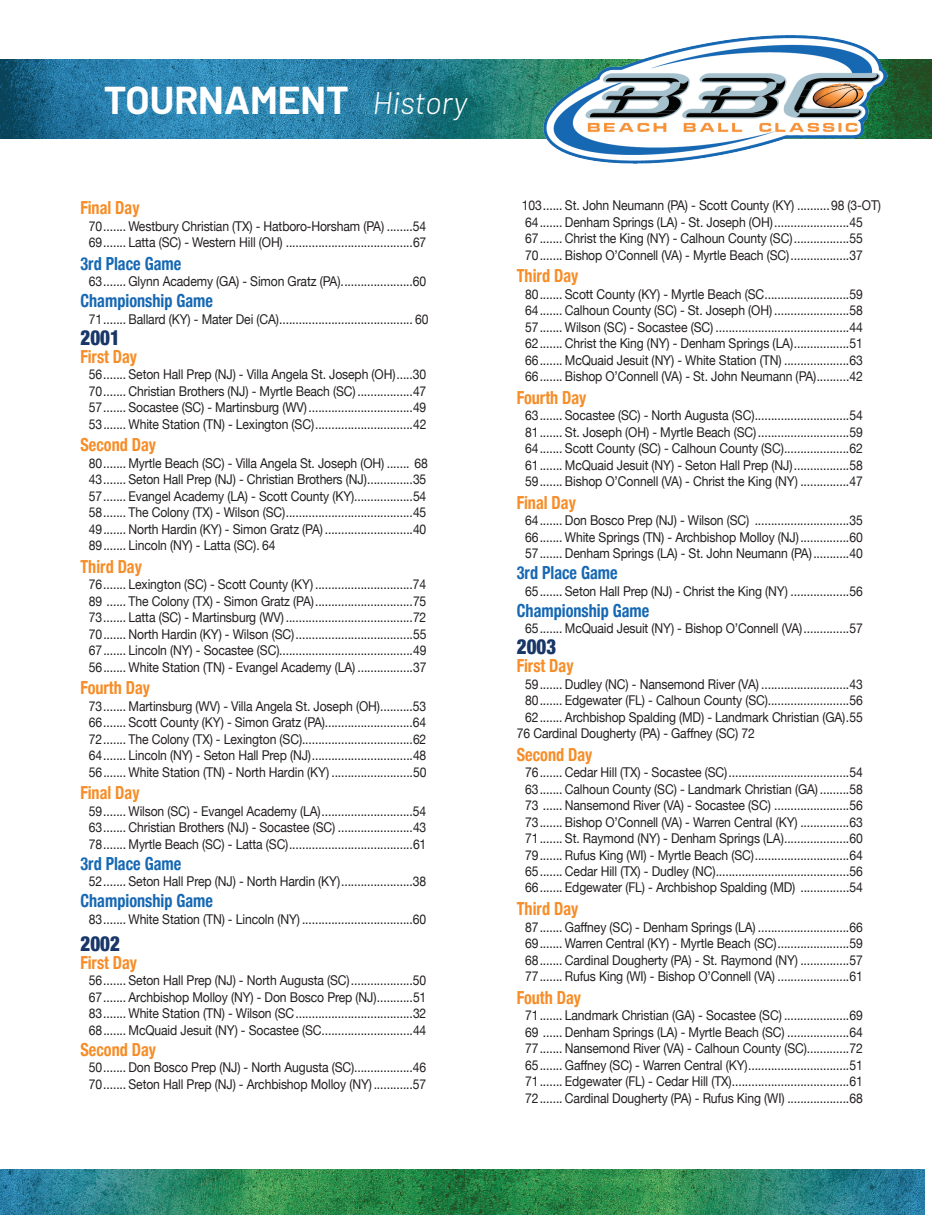
<style>
.page{position:relative;width:932px;height:1215px;background:#fff}
.page>*{position:absolute;margin:0;border:0;box-sizing:border-box;transform-origin:0 0}
.t1{font:700 39px "Barlow";color:#fff}
.t2{font:900 condensed 21px "Helvetica Neue";color:#183667;scale:.9 1}
.t3{font:700 condensed 18px "Helvetica Neue";color:#f68d28;scale:.9 1}
.t4{font:700 condensed 18px "Helvetica Neue";color:#1668b3;scale:.9 1}
.t5{font:13.5px/16.5px "Helvetica Neue";letter-spacing:-.01em;color:#231f20;text-align:justify;scale:.9 1}
.s1{font-weight:300;font-style:italic;font-size:31.5px}
</style>
<div class="page">
<img style="left:0;top:59px;width:932px;height:80px">
<img style="left:538px;top:35px;width:351px;height:129px">
<img style="left:3px;top:1169px;width:461px;height:46px">
<img style="left:464px;top:1169px;width:460px;height:46px">
<h1 class="t1" style="left:104px;top:76px;width:365px">TOURNAMENT <span class="s1">History</span></h1>
<h3 class="t3" style="left:80px;top:193px;width:67px">Final Day</h3>
<p class="t5" style="left:89px;top:219px;width:376px">70....... Westbury Christian (TX) - Hatboro-Horsham (PA) ........54<br>69....... Latta (SC) - Western Hill (OH) .......................................67</p>
<h3 class="t4" style="left:80px;top:249px;width:113px">3rd Place Game</h3>
<p class="t5" style="left:89px;top:274px;width:376px">63....... Glynn Academy (GA) - Simon Gratz (PA)......................60</p>
<h3 class="t4" style="left:80px;top:286px;width:149px">Championship Game</h3>
<p class="t5" style="left:89px;top:312px;width:379px">71....... Ballard (KY) - Mater Dei (CA)......................................... 60</p>
<h2 class="t2" style="left:80px;top:320px;width:45px">2001</h2>
<h3 class="t3" style="left:80px;top:342px;width:64px">First Day</h3>
<p class="t5" style="left:89px;top:367px;width:376px">56....... Seton Hall Prep (NJ) - Villa Angela St. Joseph (OH).....30<br>70....... Christian Brothers (NJ) - Myrtle Beach (SC).................47<br>57....... Socastee (SC) - Martinsburg (WV)................................49<br>53....... White Station (TN) - Lexington (SC)..............................42</p>
<h3 class="t3" style="left:80px;top:430px;width:85px">Second Day</h3>
<p class="t5" style="left:89px;top:456px;width:378px">80....... Myrtle Beach (SC) - Villa Angela St. Joseph (OH) ....... 68<br>43....... Seton Hall Prep (NJ) - Christian Brothers (NJ)..............35<br>57....... Evangel Academy (LA) - Scott County (KY)..................54<br>58....... The Colony (TX) - Wilson (SC).......................................45<br>49....... North Hardin (KY) - Simon Gratz (PA) ...........................40<br>89....... Lincoln (NY) - Latta (SC). 64</p>
<h3 class="t3" style="left:80px;top:552px;width:70px">Third Day</h3>
<p class="t5" style="left:89px;top:577px;width:376px">76....... Lexington (SC) - Scott County (KY) ..............................74<br>89 ...... The Colony (TX) - Simon Gratz (PA)..............................75<br>73....... Latta (SC) - Martinsburg (WV) .......................................72<br>70....... North Hardin (KY) - Wilson (SC)....................................55<br>67....... Lincoln (NY) - Socastee (SC).........................................49<br>56....... White Station (TN) - Evangel Academy (LA) .................37</p>
<h3 class="t3" style="left:80px;top:673px;width:79px">Fourth Day</h3>
<p class="t5" style="left:89px;top:699px;width:376px">73....... Martinsburg (WV) - Villa Angela St. Joseph (OH)..........53<br>66....... Scott County (KY) - Simon Gratz (PA)...........................64<br>72....... The Colony (TX) - Lexington (SC)..................................62<br>64....... Lincoln (NY) - Seton Hall Prep (NJ)...............................48<br>56....... White Station (TN) - North Hardin (KY) .........................50</p>
<h3 class="t3" style="left:80px;top:778px;width:67px">Final Day</h3>
<p class="t5" style="left:89px;top:804px;width:376px">59....... Wilson (SC) - Evangel Academy (LA)............................54<br>63....... Christian Brothers (NJ) - Socastee (SC) .......................43<br>78....... Myrtle Beach (SC) - Latta (SC)......................................61</p>
<h3 class="t4" style="left:80px;top:849px;width:113px">3rd Place Game</h3>
<p class="t5" style="left:89px;top:874px;width:376px">52....... Seton Hall Prep (NJ) - North Hardin (KY)......................38</p>
<h3 class="t4" style="left:80px;top:886px;width:149px">Championship Game</h3>
<p class="t5" style="left:89px;top:912px;width:376px">83....... White Station (TN) - Lincoln (NY) ..................................60</p>
<h2 class="t2" style="left:80px;top:926px;width:45px">2002</h2>
<h3 class="t3" style="left:80px;top:948px;width:64px">First Day</h3>
<p class="t5" style="left:89px;top:973px;width:376px">56....... Seton Hall Prep (NJ) - North Augusta (SC)...................50<br>67....... Archbishop Molloy (NY) - Don Bosco Prep (NJ)...........51<br>83....... White Station (TN) - Wilson (SC....................................32<br>68....... McQuaid Jesuit (NY) - Socastee (SC............................44</p>
<h3 class="t3" style="left:80px;top:1035px;width:85px">Second Day</h3>
<p class="t5" style="left:89px;top:1060px;width:376px">50....... Don Bosco Prep (NJ) - North Augusta (SC)..................46<br>70....... Seton Hall Prep (NJ) - Archbishop Molloy (NY) ............57</p>
<p class="t5" style="left:522px;top:198px;width:400px;text-align:left">103...... St. John Neumann (PA) - Scott County (KY) ..........98 (3-OT)<br>64....... Denham Springs (LA) - St. Joseph (OH).......................45<br>67....... Christ the King (NY) - Calhoun County (SC).................55<br>70....... Bishop O’Connell (VA) - Myrtle Beach (SC)..................37</p>
<h3 class="t3" style="left:517px;top:261px;width:70px">Third Day</h3>
<p class="t5" style="left:525px;top:286px;width:376px">80....... Scott County (KY) - Myrtle Beach (SC..........................59<br>64....... Calhoun County (SC) - St. Joseph (OH) .......................58<br>57....... Wilson (SC) - Socastee (SC) .........................................44<br>62....... Christ the King (NY) - Denham Springs (LA).................51<br>66....... McQuaid Jesuit (NY) - White Station (TN) ....................63<br>66....... Bishop O’Connell (VA) - St. John Neumann (PA)..........42</p>
<h3 class="t3" style="left:517px;top:382px;width:79px">Fourth Day</h3>
<p class="t5" style="left:525px;top:408px;width:376px">63....... Socastee (SC) - North Augusta (SC).............................54<br>81....... St. Joseph (OH) - Myrtle Beach (SC)............................59<br>64....... Scott County (SC) - Calhoun County (SC)....................62<br>61....... McQuaid Jesuit (NY) - Seton Hall Prep (NJ).................58<br>59....... Bishop O’Connell (VA) - Christ the King (NY) ...............47</p>
<h3 class="t3" style="left:517px;top:487px;width:67px">Final Day</h3>
<p class="t5" style="left:525px;top:513px;width:376px">64....... Don Bosco Prep (NJ) - Wilson (SC) .............................35<br>66....... White Springs (TN) - Archbishop Molloy (NJ)...............60<br>57....... Denham Springs (LA) - St. John Neumann (PA)...........40</p>
<h3 class="t4" style="left:517px;top:558px;width:113px">3rd Place Game</h3>
<p class="t5" style="left:525px;top:583px;width:376px">65....... Seton Hall Prep (NJ) - Christ the King (NY) ..................56</p>
<h3 class="t4" style="left:517px;top:595px;width:149px">Championship Game</h3>
<p class="t5" style="left:525px;top:621px;width:376px">65....... McQuaid Jesuit (NY) - Bishop O’Connell (VA)..............57</p>
<h2 class="t2" style="left:517px;top:629px;width:45px">2003</h2>
<h3 class="t3" style="left:517px;top:651px;width:64px">First Day</h3>
<p class="t5" style="left:525px;top:676px;width:376px">59....... Dudley (NC) - Nansemond River (VA) ...........................43</p>
<p class="t5" style="left:525px;top:693px;width:376px">80....... Edgewater (FL) - Calhoun County (SC).........................56</p>
<p class="t5" style="left:525px;top:709px;width:376px">62....... Archbishop Spalding (MD) - Landmark Christian (GA).55</p>
<p class="t5" style="left:517px;top:726px;width:266px">76 Cardinal Dougherty (PA) - Gaffney (SC) 72</p>
<h3 class="t3" style="left:517px;top:739px;width:85px">Second Day</h3>
<p class="t5" style="left:525px;top:765px;width:376px">76....... Cedar Hill (TX) - Socastee (SC).....................................54<br>63....... Calhoun County (SC) - Landmark Christian (GA) .........58<br>73 ...... Nansemond River (VA) - Socastee (SC) .......................56<br>73....... Bishop O’Connell (VA) - Warren Central (KY) ...............63<br>71....... St. Raymond (NY) - Denham Springs (LA)....................60<br>79....... Rufus King (WI) - Myrtle Beach (SC).............................64<br>65....... Cedar Hill (TX) - Dudley (NC).........................................56<br>66....... Edgewater (FL) - Archbishop Spalding (MD) ...............54</p>
<h3 class="t3" style="left:517px;top:894px;width:70px">Third Day</h3>
<p class="t5" style="left:525px;top:919px;width:376px">87....... Gaffney (SC) - Denham Springs (LA) ............................66<br>69....... Warren Central (KY) - Myrtle Beach (SC)......................59<br>68....... Cardinal Dougherty (PA) - St. Raymond (NY) ...............57<br>77....... Rufus King (WI) - Bishop O’Connell (VA) ......................61</p>
<h3 class="t3" style="left:517px;top:982px;width:73px">Fouth Day</h3>
<p class="t5" style="left:525px;top:1008px;width:376px">71....... Landmark Christian (GA) - Socastee (SC) ....................69<br>69 ...... Denham Springs (LA) - Myrtle Beach (SC) ...................64<br>77....... Nansemond River (VA) - Calhoun County (SC).............72<br>65....... Gaffney (SC) - Warren Central (KY)...............................51<br>71....... Edgewater (FL) - Cedar Hill (TX)....................................61<br>72....... Cardinal Dougherty (PA) - Rufus King (WI) ...................68</p>
</div>
